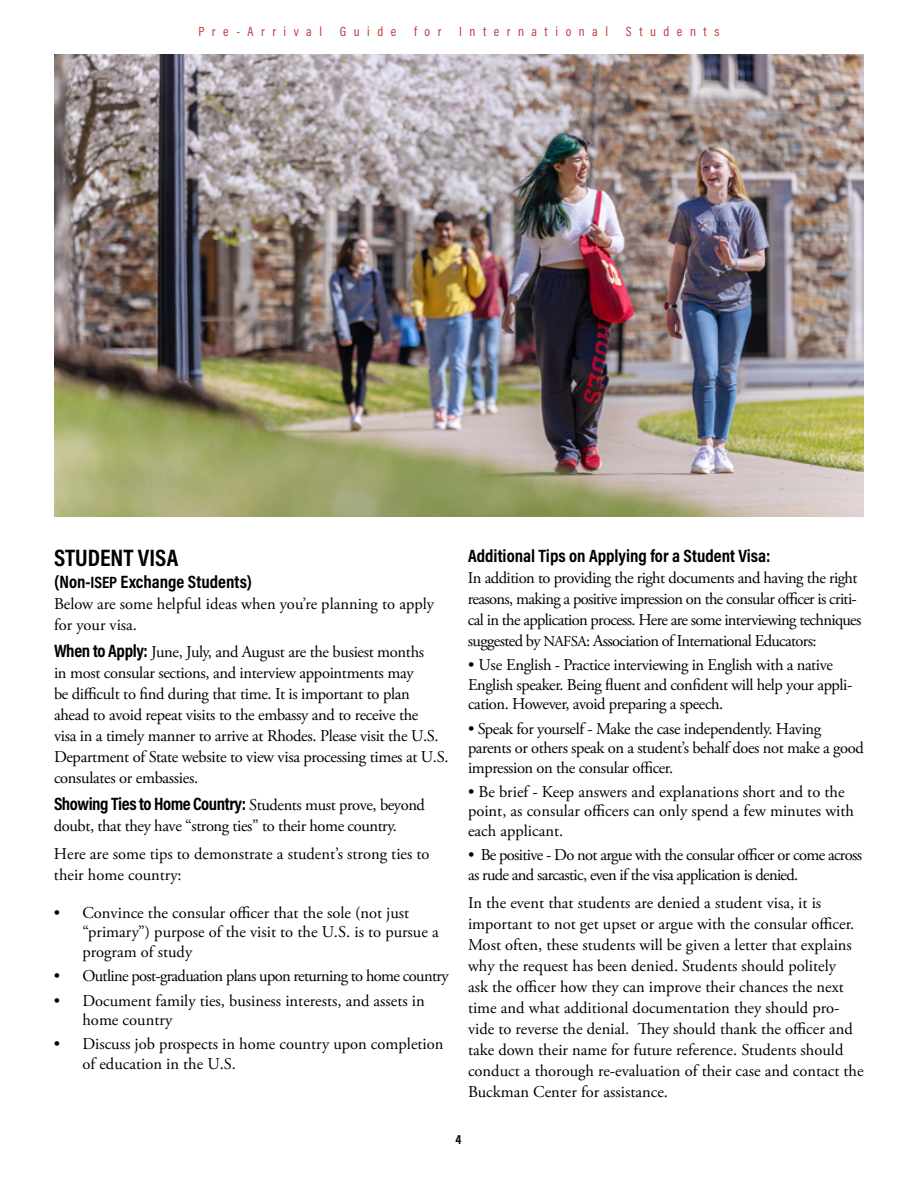
<style>
.page{position:relative;width:918px;height:1188px;background:#fff}
.page>*{position:absolute;margin:0;border:0;box-sizing:border-box;transform-origin:0 0}
.t1{font:700 24px "Acumin Pro Cond";color:#000}
.t2{font:700 18px "Acumin Pro Cond";color:#000}
.t3{font:700 18px "Acumin Pro Cond";letter-spacing:-.025em;color:#000}
.t4{font:16.5px/21px "Adobe Garamond Pro";color:#000}
.t5{font:16.5px/21px "Adobe Garamond Pro";letter-spacing:-.02em;color:#000}
.t6{font:16.5px/21px "Adobe Garamond Pro";letter-spacing:-.04em;color:#000}
.t7{font:13.5px "Acumin Pro Cond";letter-spacing:.56em;color:#c03d3c}
.t8{font:700 13.5px "Acumin Pro Cond";color:#000}
.s1{font-size:16.5px}
.s2{font-family:"Acumin Pro Cond";font-weight:700;font-size:18px}
.s3{font-family:"Adobe Garamond Pro";font-weight:400;font-size:16.5px}
.s4{font-size:15px}
</style>
<div class="page">
<img style="left:54px;top:54px;width:810px;height:462px">
<p class="t7" style="left:198px;top:22px;width:125px">Pre-Arrival</p>
<p class="t7" style="left:340px;top:22px;width:58px">Guide</p>
<p class="t7" style="left:414px;top:22px;width:29px">for</p>
<p class="t7" style="left:459px;top:22px;width:150px">International</p>
<p class="t7" style="left:626px;top:22px;width:95px">Students</p>
<h1 class="t1" style="left:54px;top:542px;width:126px">STUDENT VISA</h1>
<p class="t2" style="left:54px;top:570px;width:200px">(Non-<span class="s1">ISEP</span> Exchange Students)</p>
<p class="t4" style="left:54px;top:593px;width:382px">Below are some helpful ideas when you’re planning to apply for your visa.</p>
<p class="t5" style="left:54px;top:642px;width:396px"><span class="s2">When to Apply:</span> June, July, and August are the busiest months<br>in most consular sections, and interview appointments may<br>be difficult to find during that time. It is important to plan ahead to avoid repeat visits to the embassy and to receive the<br>visa in a timely manner to arrive at Rhodes. Please visit the U.S.<br>Department of State website to view visa processing times at U.S. consulates or embassies.</p>
<p class="t3" style="left:54px;top:792px;width:373px">Showing Ties to Home Country: <span class="s3">Students must prove, beyond</span></p>
<p class="t4" style="left:54px;top:812px;width:377px;line-height:27.8px">doubt, that they have “strong ties” to their home country.<br>Here are some tips to demonstrate a student’s strong ties to</p>
<p class="t4" style="left:54px;top:864px;width:129px">their home country:</p>
<p class="t4" style="left:82px;top:903px;width:358px;line-height:19.5px;text-indent:-28px">• Convince the consular officer that the sole (not just “primary”) purpose of the visit to the U.S. is to pursue a program of study</p>
<p class="t6" style="left:54px;top:966px;width:396px">• Outline post-graduation plans upon returning to home country</p>
<p class="t4" style="left:82px;top:991px;width:344px;line-height:19.5px;text-indent:-28px">• Document family ties, business interests, and assets in home country</p>
<p class="t4" style="left:82px;top:1035px;width:363px;line-height:19.5px;text-indent:-28px">• Discuss job prospects in home country upon completion of education in the U.S.</p>
<p class="t2" style="left:468px;top:544px;width:304px">Additional Tips on Applying for a Student Visa:</p>
<p class="t6" style="left:468px;top:568px;width:395px">In addition to providing the right documents and having the right reasons, making a positive impression on the consular officer is criti&shy;cal in the application process. Here are some interviewing techniques suggested by <span class="s4">NAFSA</span>: Association of International Educators:</p>
<p class="t5" style="left:468px;top:656px;width:386px;line-height:19.5px">• Use English - Practice interviewing in English with a native<br>English speaker. Being fluent and confident will help your appli&shy;cation. However, avoid preparing a speech.</p>
<p class="t5" style="left:468px;top:719px;width:397px;line-height:19.5px">• Speak for yourself - Make the case independently. Having parents or others speak on a student’s behalf does not make a good impression on the consular officer.</p>
<p class="t4" style="left:468px;top:783px;width:388px;line-height:19.5px">• Be brief - Keep answers and explanations short and to the point, as consular officers can only spend a few minutes with each applicant.</p>
<p class="t6" style="left:468px;top:846px;width:396px;line-height:19.5px">• Be positive - Do not argue with the consular officer or come across as rude and sarcastic, even if the visa application is denied.</p>
<p class="t4" style="left:468px;top:892px;width:397px">In the event that students are denied a student visa, it is important to not get upset or argue with the consular officer.<br>Most often, these students will be given a letter that explains why the request has been denied. Students should politely<br>ask the officer how they can improve their chances the next time and what additional documentation they should pro&shy;vide to reverse the denial. They should thank the officer and take down their name for future reference. Students should conduct a thorough re-evaluation of their case and contact the Buckman Center for assistance.</p>
<p class="t8" style="left:455px;top:1130px;width:7px">4</p>
</div>
